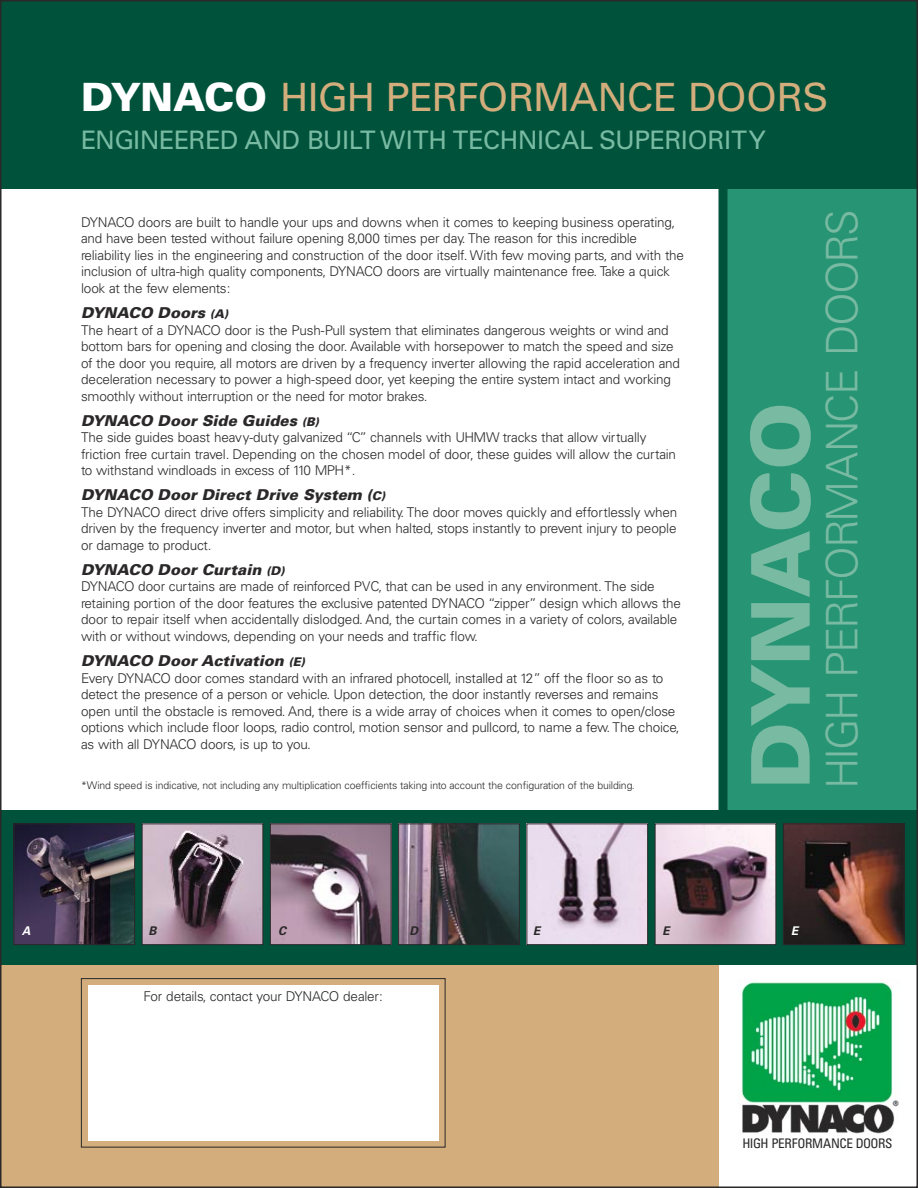
<style>
.page{position:relative;width:918px;height:1188px;background:#fff}
.page>*{position:absolute;margin:0;border:0;box-sizing:border-box;transform-origin:0 0}
.t1{font:900 81px "Univers";letter-spacing:-.02em;color:#78baa2}
.t2{font:300 43.5px "Univers";letter-spacing:-.045em;color:#78baa2}
.t3{font:39px "Univers";letter-spacing:-.01em;color:#d3ad7c}
.t4{font:25.5px "Univers";letter-spacing:-.02em;color:#78baa2}
.t5{font:italic 900 15px "Univers";color:#2a2828}
.t6{font:300 13.5px/16.5px "Univers";letter-spacing:-.015em;color:#2a2828}
.t7{font:condensed 13.2px "Univers";letter-spacing:-.04em;color:#2a2828}
.t8{font:italic 700 12px "Univers";color:#2a2828}
.t9{font:italic 700 12px "Univers";color:#fff}
.t10{font:300 10.5px "Univers";letter-spacing:-.015em;color:#2a2828}
.s1{font-weight:900;color:#fff}
.s2{font-size:12px}
</style>
<div class="page">
<div style="left:719px;top:189px;width:199px;height:675px;background:#279474"></div>
<div style="left:0;top:964px;width:719px;height:224px;background:#d3ad7c"></div>
<div style="left:0;top:810px;width:918px;height:154px;background:#00523b"></div>
<div style="left:718px;top:188px;width:10px;height:678px;background:#00523b"></div>
<img style="left:738px;top:979px;width:161px;height:155px">
<div style="left:81px;top:978px;width:364px;height:170px;border:1px solid #2a2828"></div>
<div style="left:88px;top:986px;width:351px;height:155px;background:#fff"></div>
<img style="left:16px;top:825px;width:117px;height:118px">
<div style="left:14px;top:823px;width:121px;height:122px;border:1px solid #2a2828"></div>
<img style="left:144px;top:825px;width:117px;height:118px">
<div style="left:142px;top:823px;width:121px;height:122px;border:1px solid #2a2828"></div>
<img style="left:272px;top:825px;width:118px;height:118px">
<div style="left:270px;top:823px;width:122px;height:122px;border:1px solid #2a2828"></div>
<img style="left:400px;top:825px;width:118px;height:118px">
<div style="left:398px;top:823px;width:122px;height:122px;border:1px solid #2a2828"></div>
<img style="left:528px;top:825px;width:118px;height:118px">
<div style="left:526px;top:823px;width:122px;height:122px;border:1px solid #2a2828"></div>
<img style="left:657px;top:825px;width:117px;height:118px">
<img style="left:785px;top:825px;width:117px;height:118px">
<div style="left:783px;top:823px;width:121px;height:122px;border:1px solid #2a2828"></div>
<div style="left:0;top:0;width:918px;height:189px;background:#00523b"></div>
<p class="t3" style="left:81px;top:73px;width:749px"><span class="s1">DYNACO</span> HIGH PERFORMANCE DOORS</p>
<p class="t4" style="left:81px;top:124px;width:687px">ENGINEERED AND BUILT WITH TECHNICAL SUPERIORITY</p>
<p class="t6" style="left:81px;top:213px;width:605px">DYNACO doors are built to handle your ups and downs when it comes to keeping business operating, and have been tested without failure opening 8,000 times per day. The reason for this incredible reliability lies in the engineering and construction of the door itself. With few moving parts, and with the inclusion of ultra-high quality components, DYNACO doors are virtually maintenance free. Take a quick look at the few elements:</p>
<p class="t5" style="left:81px;top:303px;width:149px">DYNACO Doors <span class="s2">(A)</span></p>
<p class="t6" style="left:81px;top:321px;width:601px">The heart of a DYNACO door is the Push-Pull system that eliminates dangerous weights or wind and bottom bars for opening and closing the door. Available with horsepower to match the speed and size of the door you require, all motors are driven by a frequency inverter allowing the rapid acceleration and deceleration necessary to power a high-speed door, yet keeping the entire system intact and working smoothly without interruption or the need for motor brakes.</p>
<p class="t5" style="left:81px;top:411px;width:239px">DYNACO Door Side Guides <span class="s2">(B)</span></p>
<p class="t6" style="left:81px;top:429px;width:597px">The side guides boast heavy-duty galvanized “C” channels with UHMW tracks that allow virtually friction free curtain travel. Depending on the chosen model of door, these guides will allow the curtain to withstand windloads in excess of 110 MPH*.</p>
<p class="t5" style="left:81px;top:486px;width:306px">DYNACO Door Direct Drive System (<span class="s2">C)</span></p>
<p class="t6" style="left:81px;top:503px;width:598px;text-align:justify">The DYNACO direct drive offers simplicity and reliability. The door moves quickly and effortlessly when driven by the frequency inverter and motor, but when halted, stops instantly to prevent injury to people or damage to product.</p>
<p class="t5" style="left:81px;top:560px;width:205px">DYNACO Door Curtain <span class="s2">(D)</span></p>
<p class="t6" style="left:81px;top:578px;width:602px">DYNACO door curtains are made of reinforced PVC, that can be used in any environment. The side retaining portion of the door features the exclusive patented DYNACO “zipper” design which allows the door to repair itself when accidentally dislodged. And, the curtain comes in a variety of colors, available with or without windows, depending on your needs and traffic flow.</p>
<p class="t5" style="left:81px;top:651px;width:225px">DYNACO Door Activation <span class="s2">(E)</span></p>
<p class="t6" style="left:81px;top:669px;width:600px">Every DYNACO door comes standard with an infrared photocell, installed at 12” off the floor so as to detect the presence of a person or vehicle. Upon detection, the door instantly reverses and remains open until the obstacle is removed. And, there is a wide array of choices when it comes to open/close options which include floor loops, radio control, motion sensor and pullcord, to name a few. The choice, as with all DYNACO doors, is up to you.</p>
<p class="t10" style="left:81px;top:779px;width:555px">* Wind speed is indicative, not including any multiplication coefficients taking into account the configuration of the building.</p>
<p class="t1" style="left:731px;top:789px;width:388px;rotate:-90deg">DYNACO</p>
<p class="t2" style="left:816px;top:789px;width:581px;rotate:-90deg">HIGH PERFORMANCE DOORS</p>
<p class="t9" style="left:22px;top:923px;width:10px">A</p>
<p class="t8" style="left:148px;top:923px;width:10px">B</p>
<p class="t8" style="left:278px;top:923px;width:10px">C</p>
<p class="t8" style="left:410px;top:923px;width:10px">D</p>
<p class="t8" style="left:533px;top:923px;width:9px">E</p>
<p class="t8" style="left:662px;top:923px;width:9px">E</p>
<p class="t9" style="left:791px;top:923px;width:9px">E</p>
<p class="t6" style="left:144px;top:988px;width:241px">For details, contact your DYNACO dealer:</p>
<p class="t7" style="left:742px;top:1135px;width:152px">HIGH PERFORMANCE DOORS</p>
</div>
